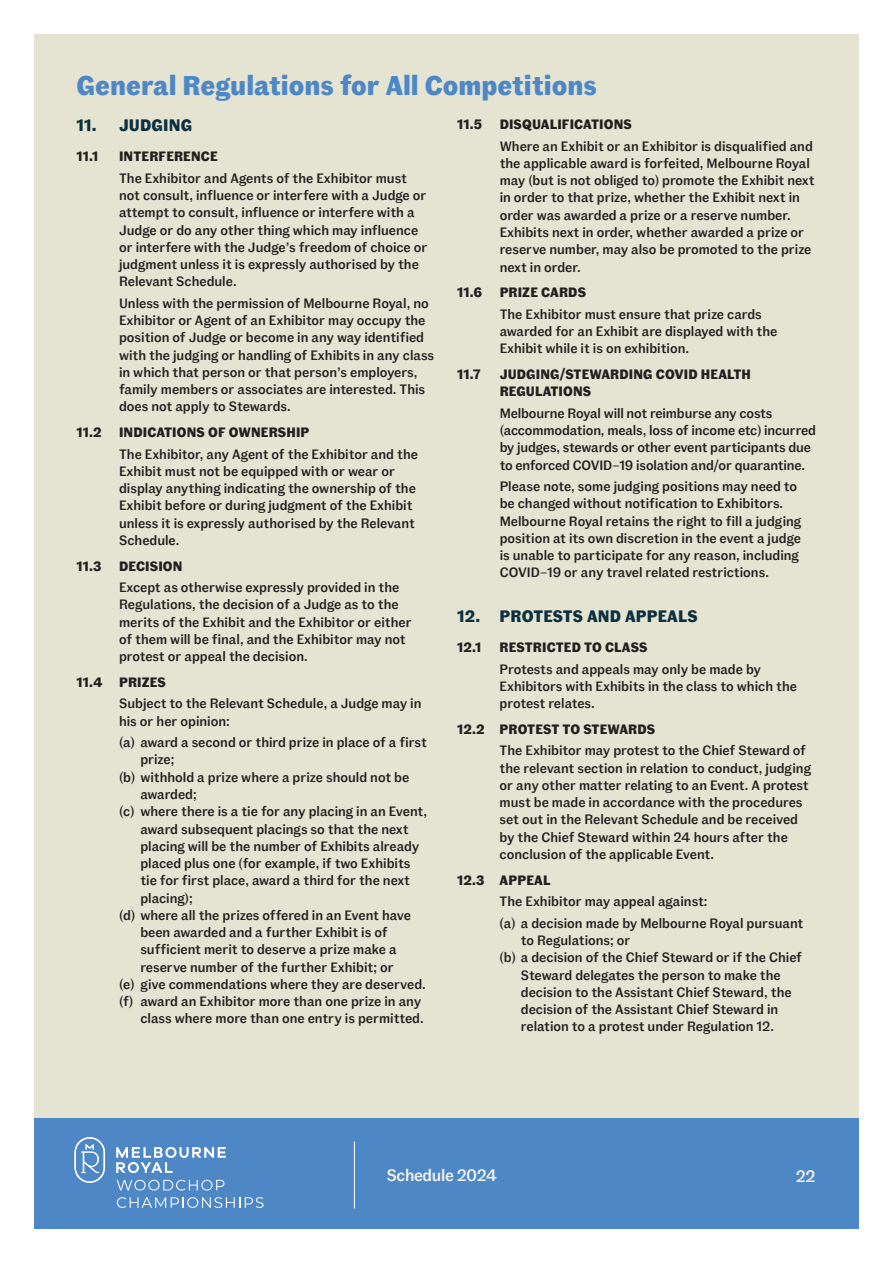
<style>
.page{position:relative;width:893px;height:1263px;background:#fff}
.page>*{position:absolute;margin:0;border:0;box-sizing:border-box;transform-origin:0 0}
.t1{font:700 27px "Fann Grotesque Pro";color:#4d87c6}
.t2{font:700 16.5px "Fann Grotesque Pro";letter-spacing:.01em;color:#0d3041}
.t3{font:500 16.5px "Fann Grotesque Pro";letter-spacing:-.02em;color:#f5f5ee}
.t4{font:500 13.5px/17.2px "Fann Grotesque Pro";color:#231f20}
.t5{font:700 13.5px/17.2px "Fann Grotesque Pro";letter-spacing:.01em;color:#231f20}
</style>
<div class="page">
<div style="left:34px;top:34px;width:825px;height:1084px;background:#e5e3d1"></div>
<div style="left:34px;top:1118px;width:825px;height:111px;background:#4d87c6"></div>
<hr style="left:354px;top:1141px;width:1px;height:67px;background:#fff">
<svg style="left:74px;top:1137px;width:31px;height:46px"></svg>
<svg style="left:116px;top:1147px;width:110px;height:26px"></svg>
<svg style="left:117px;top:1180px;width:107px;height:10px"></svg>
<svg style="left:117px;top:1197px;width:147px;height:11px"></svg>
<h1 class="t1" style="left:77px;top:70px;width:522px">General Regulations for All Competitions</h1>
<p class="t2" style="left:77px;top:116px;width:117px">11. JUDGING</p>
<p class="t5" style="left:77px;top:149px;width:23px">11.1</p>
<p class="t5" style="left:119px;top:149px;width:100px">INTERFERENCE</p>
<p class="t4" style="left:119px;top:170px;width:310px">The Exhibitor and Agents of the Exhibitor must not consult, influence or interfere with a Judge or attempt to consult, influence or interfere with a Judge or do any other thing which may influence or interfere with the Judge’s freedom of choice or judgment unless it is expressly authorised by the Relevant Schedule.</p>
<p class="t4" style="left:119px;top:295px;width:317px">Unless with the permission of Melbourne Royal, no Exhibitor or Agent of an Exhibitor may occupy the position of Judge or become in any way identified with the judging or handling of Exhibits in any class in which that person or that person’s employers, family members or associates are interested. This does not apply to Stewards.</p>
<p class="t5" style="left:77px;top:424px;width:27px">11.2</p>
<p class="t5" style="left:119px;top:424px;width:192px">INDICATIONS OF OWNERSHIP</p>
<p class="t4" style="left:119px;top:446px;width:300px">The Exhibitor, any Agent of the Exhibitor and the Exhibit must not be equipped with or wear or display anything indicating the ownership of the Exhibit before or during judgment of the Exhibit unless it is expressly authorised by the Relevant Schedule.</p>
<p class="t5" style="left:77px;top:558px;width:27px">11.3</p>
<p class="t5" style="left:119px;top:558px;width:65px">DECISION</p>
<p class="t4" style="left:119px;top:579px;width:294px">Except as otherwise expressly provided in the Regulations, the decision of a Judge as to the merits of the Exhibit and the Exhibitor or either of them will be final, and the Exhibitor may not protest or appeal the decision.</p>
<p class="t5" style="left:77px;top:674px;width:91px">11.4 PRIZES</p>
<p class="t4" style="left:119px;top:695px;width:304px">Subject to the Relevant Schedule, a Judge may in his or her opinion:</p>
<p class="t4" style="left:119px;top:734px;width:309px">(a) award a second or third prize in place of a first</p>
<p class="t4" style="left:140px;top:751px;width:36px">prize;</p>
<p class="t4" style="left:119px;top:769px;width:292px">(b) withhold a prize where a prize should not be</p>
<p class="t4" style="left:140px;top:786px;width:58px">awarded;</p>
<p class="t4" style="left:119px;top:803px;width:310px">(c) where there is a tie for any placing in an Event,</p>
<p class="t4" style="left:140px;top:820px;width:270px">award subsequent placings so that the next</p>
<p class="t4" style="left:140px;top:838px;width:281px">placing will be the number of Exhibits already</p>
<p class="t4" style="left:140px;top:855px;width:272px">placed plus one (for example, if two Exhibits</p>
<p class="t4" style="left:140px;top:872px;width:271px">tie for first place, award a third for the next</p>
<p class="t4" style="left:140px;top:889px;width:54px">placing);</p>
<p class="t4" style="left:119px;top:907px;width:293px">(d) where all the prizes offered in an Event have</p>
<p class="t4" style="left:140px;top:924px;width:249px">been awarded and a further Exhibit is of</p>
<p class="t4" style="left:140px;top:941px;width:258px">sufficient merit to deserve a prize make a</p>
<p class="t4" style="left:140px;top:958px;width:255px">reserve number of the further Exhibit; or</p>
<p class="t4" style="left:119px;top:976px;width:308px">(e) give commendations where they are deserved.</p>
<p class="t4" style="left:119px;top:993px;width:304px">(f) award an Exhibitor more than one prize in any</p>
<p class="t4" style="left:140px;top:1010px;width:285px">class where more than one entry is permitted.</p>
<p class="t5" style="left:457px;top:117px;width:27px">11.5</p>
<p class="t5" style="left:500px;top:117px;width:134px">DISQUALIFICATIONS</p>
<p class="t4" style="left:500px;top:138px;width:317px">Where an Exhibit or an Exhibitor is disqualified and the applicable award is forfeited, Melbourne Royal may (but is not obliged to) promote the Exhibit next in order to that prize, whether the Exhibit next in order was awarded a prize or a reserve number.<br>Exhibits next in order, whether awarded a prize or reserve number, may also be promoted to the prize next in order.</p>
<p class="t5" style="left:457px;top:285px;width:27px">11.6</p>
<p class="t5" style="left:500px;top:285px;width:88px">PRIZE CARDS</p>
<p class="t4" style="left:500px;top:306px;width:279px">The Exhibitor must ensure that prize cards awarded for an Exhibit are displayed with the<br>Exhibit while it is on exhibition.</p>
<p class="t5" style="left:457px;top:366px;width:25px">11.7</p>
<p class="t5" style="left:500px;top:366px;width:253px">JUDGING/STEWARDING COVID HEALTH<br>REGULATIONS</p>
<p class="t4" style="left:500px;top:405px;width:318px">Melbourne Royal will not reimburse any costs (accommodation, meals, loss of income etc) incurred by judges, stewards or other event participants due to enforced COVID–19 isolation and/or quarantine.</p>
<p class="t4" style="left:500px;top:478px;width:303px">Please note, some judging positions may need to be changed without notification to Exhibitors.<br>Melbourne Royal retains the right to fill a judging position at its own discretion in the event a judge is unable to participate for any reason, including COVID–19 or any travel related restrictions.</p>
<p class="t2" style="left:457px;top:606px;width:242px">12. PROTESTS AND APPEALS</p>
<p class="t5" style="left:457px;top:639px;width:26px">12.1</p>
<p class="t5" style="left:500px;top:639px;width:150px">RESTRICTED TO CLASS</p>
<p class="t4" style="left:500px;top:661px;width:299px">Protests and appeals may only be made by<br>Exhibitors with Exhibits in the class to which the protest relates.</p>
<p class="t5" style="left:457px;top:721px;width:200px">12.2 PROTEST TO STEWARDS</p>
<p class="t4" style="left:500px;top:742px;width:313px">The Exhibitor may protest to the Chief Steward of the relevant section in relation to conduct, judging or any other matter relating to an Event. A protest must be made in accordance with the procedures set out in the Relevant Schedule and be received by the Chief Steward within 24 hours after the conclusion of the applicable Event.</p>
<p class="t5" style="left:457px;top:872px;width:95px">12.3 APPEAL</p>
<p class="t4" style="left:500px;top:891px;width:305px;line-height:21.5px">The Exhibitor may appeal against:<br>(a) a decision made by Melbourne Royal pursuant</p>
<p class="t4" style="left:521px;top:932px;width:111px">to Regulations; or</p>
<p class="t4" style="left:500px;top:949px;width:304px">(b) a decision of the Chief Steward or if the Chief</p>
<p class="t4" style="left:521px;top:966px;width:261px">Steward delegates the person to make the</p>
<p class="t4" style="left:521px;top:984px;width:272px">decision to the Assistant Chief Steward, the</p>
<p class="t4" style="left:521px;top:1001px;width:259px">decision of the Assistant Chief Steward in</p>
<p class="t4" style="left:521px;top:1018px;width:255px">relation to a protest under Regulation 12.</p>
<p class="t3" style="left:387px;top:1165px;width:112px">Schedule 2024</p>
<p class="t3" style="left:796px;top:1166px;width:21px">22</p>
</div>
